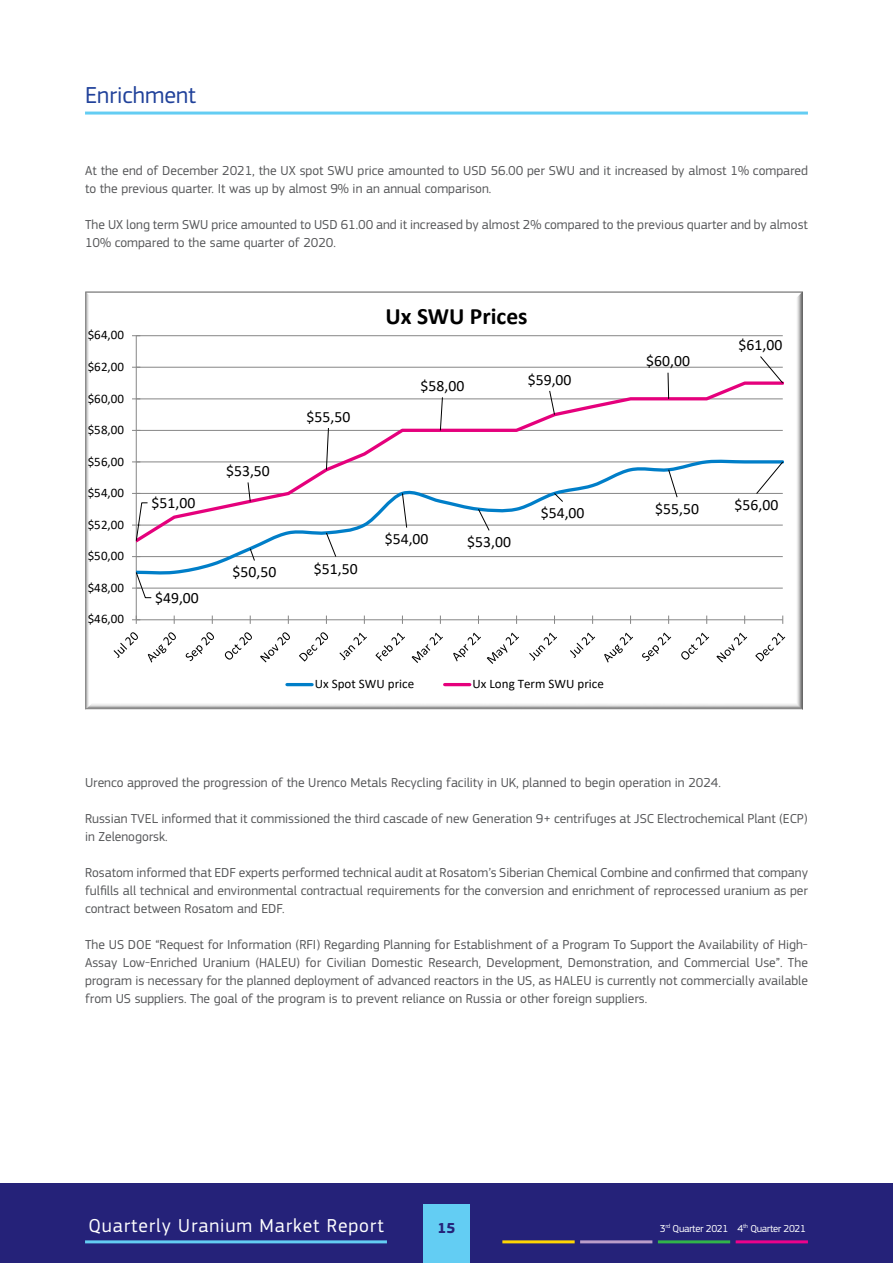
<style>
.page{position:relative;width:893px;height:1263px;background:#fff}
.page>*{position:absolute;margin:0;border:0;box-sizing:border-box;transform-origin:0 0}
.t1{font:24px "EC Square Sans Pro";color:#20419a}
.t2{font:700 23.55px "Calibri";color:#000}
.t3{font:19.5px "EC Square Sans Pro";letter-spacing:.05em;color:#fff}
.t4{font:15.75px "Calibri";letter-spacing:.005em;color:#000}
.t5{font:700 15px "EC Square Sans Pro";color:#252279}
.t6{font:13.5px/18px "EC Square Sans Pro";color:#57585a}
.t7{font:13.05px "Calibri";color:#000}
.t8{font:10.5px "EC Square Sans Pro";letter-spacing:-.03em;color:#fff}
</style>
<div class="page">
<div style="left:0;top:1183px;width:893px;height:80px;background:#252279"></div>
<div style="left:423px;top:1204px;width:47px;height:59px;background:#63cdf3"></div>
<hr style="left:85px;top:1240px;width:302px;height:3px;background:#63cdf3">
<hr style="left:502px;top:1240px;width:73px;height:3px;background:#fed503">
<hr style="left:658px;top:1240px;width:72px;height:3px;background:#31b44a">
<hr style="left:580px;top:1240px;width:72px;height:3px;background:#bb9dc9">
<hr style="left:736px;top:1240px;width:72px;height:3px;background:#ed028c">
<hr style="left:85px;top:112px;width:723px;height:3px;background:#63cdf3">
<img style="left:87px;top:294px;width:713px;height:413px">
<div style="left:136px;top:336px;width:647px;height:284px;background:#fff"></div>
<hr style="left:136px;top:588px;width:647px;height:1px;background:#868686">
<hr style="left:136px;top:367px;width:647px;height:1px;background:#868686">
<hr style="left:136px;top:335px;width:647px;height:1px;background:#868686">
<hr style="left:136px;top:336px;width:1px;height:284px;background:#868686">
<hr style="left:136px;top:619px;width:647px;height:1px;background:#868686">
<svg style="left:132px;top:615px;width:8px;height:9px"></svg>
<svg style="left:136px;top:545px;width:648px;height:31px"></svg>
<svg style="left:136px;top:380px;width:648px;height:165px"></svg>
<svg style="left:132px;top:571px;width:20px;height:28px"></svg>
<svg style="left:249px;top:547px;width:7px;height:15px"></svg>
<svg style="left:325px;top:532px;width:12px;height:26px"></svg>
<svg style="left:401px;top:492px;width:7px;height:37px"></svg>
<svg style="left:477px;top:508px;width:13px;height:24px"></svg>
<svg style="left:553px;top:492px;width:11px;height:11px"></svg>
<svg style="left:667px;top:469px;width:11px;height:29px"></svg>
<svg style="left:755px;top:461px;width:29px;height:34px"></svg>
<svg style="left:132px;top:502px;width:16px;height:40px"></svg>
<svg style="left:247px;top:481px;width:4px;height:21px"></svg>
<svg style="left:325px;top:427px;width:4px;height:44px"></svg>
<svg style="left:439px;top:396px;width:4px;height:35px"></svg>
<svg style="left:549px;top:390px;width:7px;height:26px"></svg>
<svg style="left:667px;top:372px;width:3px;height:28px"></svg>
<svg style="left:759px;top:355px;width:25px;height:29px"></svg>
<svg style="left:114px;top:632px;width:24px;height:26px"></svg>
<svg style="left:148px;top:632px;width:28px;height:30px"></svg>
<svg style="left:186px;top:632px;width:28px;height:29px"></svg>
<svg style="left:225px;top:632px;width:27px;height:28px"></svg>
<svg style="left:260px;top:632px;width:30px;height:30px"></svg>
<svg style="left:299px;top:632px;width:29px;height:29px"></svg>
<svg style="left:339px;top:633px;width:28px;height:27px"></svg>
<svg style="left:375px;top:633px;width:30px;height:28px"></svg>
<svg style="left:412px;top:633px;width:31px;height:30px"></svg>
<svg style="left:453px;top:633px;width:28px;height:28px"></svg>
<svg style="left:487px;top:633px;width:32px;height:31px"></svg>
<svg style="left:529px;top:633px;width:28px;height:28px"></svg>
<svg style="left:570px;top:633px;width:25px;height:25px"></svg>
<svg style="left:604px;top:633px;width:29px;height:29px"></svg>
<svg style="left:642px;top:633px;width:29px;height:28px"></svg>
<svg style="left:681px;top:633px;width:28px;height:27px"></svg>
<svg style="left:716px;top:633px;width:31px;height:29px"></svg>
<svg style="left:755px;top:633px;width:30px;height:28px"></svg>
<hr style="left:287px;top:683px;width:25px;height:3px;background:#007ec8">
<hr style="left:445px;top:683px;width:25px;height:3px;background:#e5007c">
<h1 class="t1" style="left:85px;top:81px;width:113px">Enrichment</h1>
<p class="t6" style="left:85px;top:162px;width:724px">At the end of December 2021, the UX spot SWU price amounted to USD 56.00 per SWU and it increased by almost 1% compared to the previous quarter. It was up by almost 9% in an annual comparison.</p>
<p class="t6" style="left:85px;top:216px;width:724px">The UX long term SWU price amounted to USD 61.00 and it increased by almost 2% compared to the previous quarter and by almost<br>10% compared to the same quarter of 2020.</p>
<p class="t7" style="left:88px;top:326px;width:38px">$64,00</p>
<p class="t7" style="left:88px;top:358px;width:38px">$62,00</p>
<p class="t7" style="left:88px;top:389px;width:38px">$60,00</p>
<p class="t7" style="left:88px;top:421px;width:38px">$58,00</p>
<p class="t7" style="left:88px;top:452px;width:38px">$56,00</p>
<p class="t7" style="left:88px;top:484px;width:38px">$54,00</p>
<p class="t7" style="left:88px;top:515px;width:38px">$52,00</p>
<p class="t7" style="left:88px;top:547px;width:38px">$50,00</p>
<p class="t7" style="left:88px;top:578px;width:38px">$48,00</p>
<p class="t7" style="left:88px;top:610px;width:38px">$46,00</p>
<p class="t4" style="left:226px;top:460px;width:45px">$53,50</p>
<p class="t4" style="left:306px;top:406px;width:45px">$55,50</p>
<h2 class="t2" style="left:385px;top:300px;width:144px">Ux SWU Prices</h2>
<p class="t4" style="left:420px;top:375px;width:45px">$58,00</p>
<p class="t4" style="left:528px;top:368px;width:45px">$59,00</p>
<p class="t4" style="left:646px;top:350px;width:45px">$60,00</p>
<p class="t4" style="left:738px;top:334px;width:45px">$61,00</p>
<p class="t4" style="left:151px;top:492px;width:45px">$51,00</p>
<p class="t4" style="left:655px;top:498px;width:45px">$55,50</p>
<p class="t4" style="left:735px;top:494px;width:45px">$56,00</p>
<p class="t4" style="left:541px;top:502px;width:45px">$54,00</p>
<p class="t4" style="left:155px;top:587px;width:45px">$49,00</p>
<p class="t4" style="left:233px;top:561px;width:45px">$50,50</p>
<p class="t4" style="left:314px;top:557px;width:45px">$51,50</p>
<p class="t4" style="left:385px;top:528px;width:45px">$54,00</p>
<p class="t4" style="left:467px;top:531px;width:45px">$53,00</p>
<p class="t7" style="left:315px;top:675px;width:101px">Ux Spot SWU price</p>
<p class="t7" style="left:472px;top:675px;width:133px">Ux Long Term SWU price</p>
<p class="t6" style="left:85px;top:774px;width:637px">Urenco approved the progression of the Urenco Metals Recycling facility in UK, planned to begin operation in 2024.</p>
<p class="t6" style="left:85px;top:810px;width:724px">Russian TVEL informed that it commissioned the third cascade of new Generation 9+ centrifuges at JSC Electrochemical Plant (ECP) in Zelenogorsk.</p>
<p class="t6" style="left:85px;top:864px;width:724px;text-align:justify">Rosatom informed that EDF experts performed technical audit at Rosatom’s Siberian Chemical Combine and confirmed that company fulfills all technical and environmental contractual requirements for the conversion and enrichment of reprocessed uranium as per contract between Rosatom and EDF.</p>
<p class="t6" style="left:85px;top:936px;width:724px;text-align:justify">The US DOE “Request for Information (RFI) Regarding Planning for Establishment of a Program To Support the Availability of High-Assay Low-Enriched Uranium (HALEU) for Civilian Domestic Research, Development, Demonstration, and Commercial Use”. The program is necessary for the planned deployment of advanced reactors in the US, as HALEU is currently not commercially available from US suppliers. The goal of the program is to prevent reliance on Russia or other foreign suppliers.</p>
<h3 class="t3" style="left:88px;top:1214px;width:297px">Quarterly Uranium Market Report</h3>
<p class="t5" style="left:438px;top:1219px;width:19px">15</p>
<p class="t8" style="left:660px;top:1222px;width:148px">3<sup>rd</sup> Quarter 2021 4<sup>th</sup> Quarter 2021</p>
</div>
